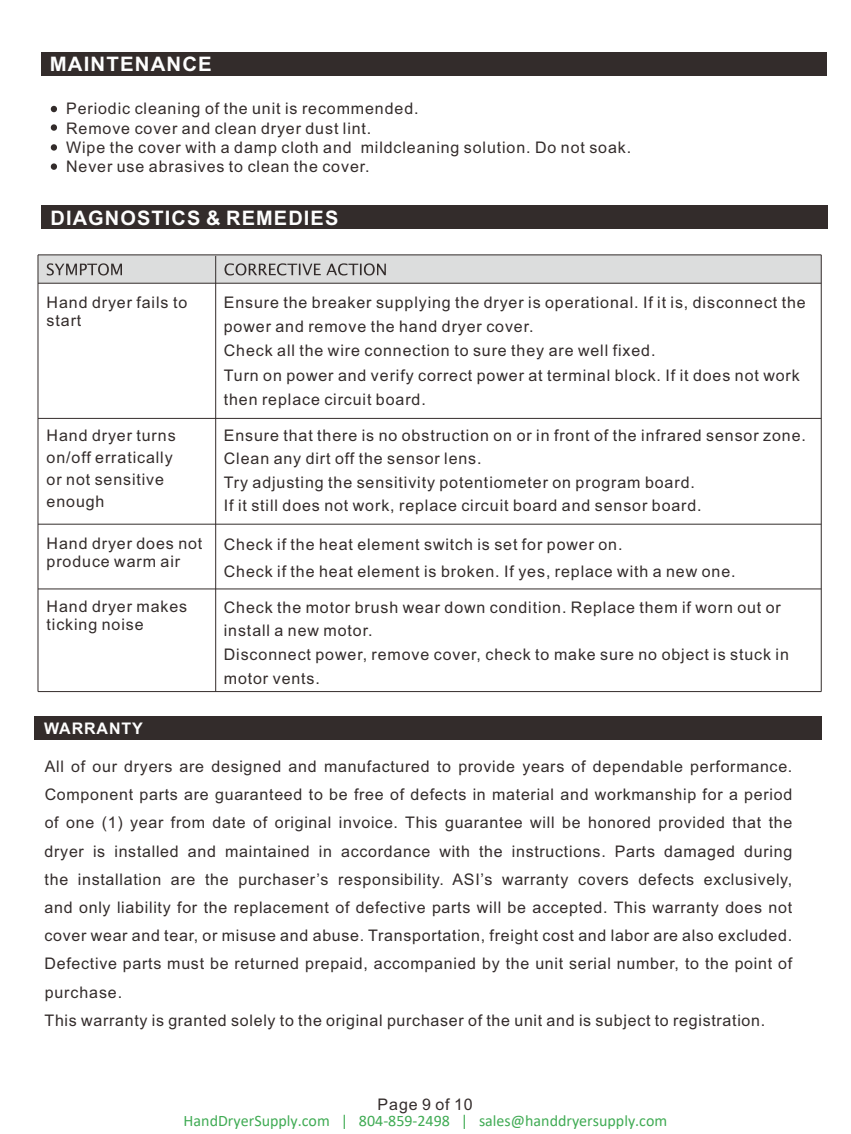
<style>
.page{position:relative;width:851px;height:1134px;background:#fff}
.page>*{position:absolute;margin:0;border:0;box-sizing:border-box;transform-origin:0 0}
.t1{font:700 20px "Arial";letter-spacing:.055em;color:#fefefe}
.t2{font:16px/28.2px "Arial";letter-spacing:.055em;color:#332c2b}
.t3{font:16px "Calibri";color:#40ab54}
.t4{font:700 16px "Arial";letter-spacing:.055em;color:#fefefe}
</style>
<div class="page">
<div style="left:34px;top:716px;width:787px;height:23px;background:#332c2b"></div>
<div style="left:41px;top:205px;width:786px;height:24px;background:#332c2b"></div>
<hr style="left:38px;top:255px;width:1px;height:436px;background:#332c2b">
<hr style="left:215px;top:256px;width:1px;height:435px;background:#332c2b">
<hr style="left:820px;top:255px;width:1px;height:436px;background:#332c2b">
<hr style="left:38px;top:283px;width:783px;height:1px;background:#332c2b">
<hr style="left:38px;top:418px;width:783px;height:1px;background:#332c2b">
<hr style="left:38px;top:524px;width:783px;height:1px;background:#332c2b">
<hr style="left:38px;top:589px;width:783px;height:1px;background:#332c2b">
<hr style="left:38px;top:691px;width:783px;height:1px;background:#332c2b">
<svg style="left:38px;top:255px;width:783px;height:28px;background:#d0d0d0"></svg>
<svg style="left:51px;top:144px;width:6px;height:7px"></svg>
<svg style="left:51px;top:163px;width:6px;height:7px"></svg>
<svg style="left:51px;top:124px;width:6px;height:7px"></svg>
<div style="left:41px;top:52px;width:785px;height:24px;background:#332c2b"></div>
<svg style="left:51px;top:106px;width:6px;height:6px"></svg>
<p class="t1" style="left:50px;top:57px;width:163px">MAINTENANCE</p>
<p class="t2" style="left:66px;top:100px;width:566px;line-height:19.4px">Periodic cleaning of the unit is recommended.<br>Remove cover and clean dryer dust lint.<br>Wipe the cover with a damp cloth and mildcleaning solution. Do not soak.<br>Never use abrasives to clean the cover.</p>
<p class="t1" style="left:50px;top:210px;width:289px">DIAGNOSTICS &amp; REMEDIES</p>
<p class="t2" style="left:47px;top:295px;width:142px;line-height:17.8px">Hand dryer fails to start</p>
<p class="t2" style="left:47px;top:426px;width:130px;line-height:21.8px">Hand dryer turns on/off erratically or not sensitive enough</p>
<p class="t2" style="left:224px;top:292px;width:583px;line-height:24.2px">Ensure the breaker supplying the dryer is operational. If it is, disconnect the power and remove the hand dryer cover.<br>Check all the wire connection to sure they are well fixed.<br>Turn on power and verify correct power at terminal block. If it does not work then replace circuit board.</p>
<p class="t2" style="left:224px;top:425px;width:583px;line-height:23.2px">Ensure that there is no obstruction on or in front of the infrared sensor zone.<br>Clean any dirt off the sensor lens.<br>Try adjusting the sensitivity potentiometer on program board.<br>If it still does not work, replace circuit board and sensor board.</p>
<p class="t2" style="left:47px;top:536px;width:157px;line-height:17.8px">Hand dryer does not produce warm air</p>
<p class="t2" style="left:224px;top:532px;width:513px;line-height:27.2px">Check if the heat element switch is set for power on.<br>Check if the heat element is broken. If yes, replace with a new one.</p>
<p class="t2" style="left:47px;top:599px;width:142px;line-height:17.8px">Hand dryer makes ticking noise</p>
<p class="t2" style="left:224px;top:597px;width:566px;line-height:23.6px">Check the motor brush wear down condition. Replace them if worn out or install a new motor.<br>Disconnect power, remove cover, check to make sure no object is stuck in motor vents.</p>
<p class="t4" style="left:44px;top:722px;width:100px">WARRANTY</p>
<p class="t2" style="left:45px;top:754px;width:749px;text-align:justify">All of our dryers are designed and manufactured to provide years of dependable performance.<br>Component parts are guaranteed to be free of defects in material and workmanship for a period of one (1) year from date of original invoice. This guarantee will be honored provided that the dryer is installed and maintained in accordance with the instructions. Parts damaged during the installation are the purchaser’s responsibility. ASI’s warranty covers defects exclusively, and only liability for the replacement of defective parts will be accepted. This warranty does not cover wear and tear, or misuse and abuse. Transportation, freight cost and labor are also excluded.<br>Defective parts must be returned prepaid, accompanied by the unit serial number, to the point of</p>
<p class="t2" style="left:45px;top:979px;width:79px">purchase.</p>
<p class="t2" style="left:45px;top:1007px;width:722px">This warranty is granted solely to the original purchaser of the unit and is subject to registration.</p>
<p class="t2" style="left:377px;top:1091px;width:97px">Page 9 of 10</p>
<p class="t3" style="left:184px;top:1109px;width:485px">HandDryerSupply.com | 804-859-2498 | sales@handdryersupply.com</p>
</div>
